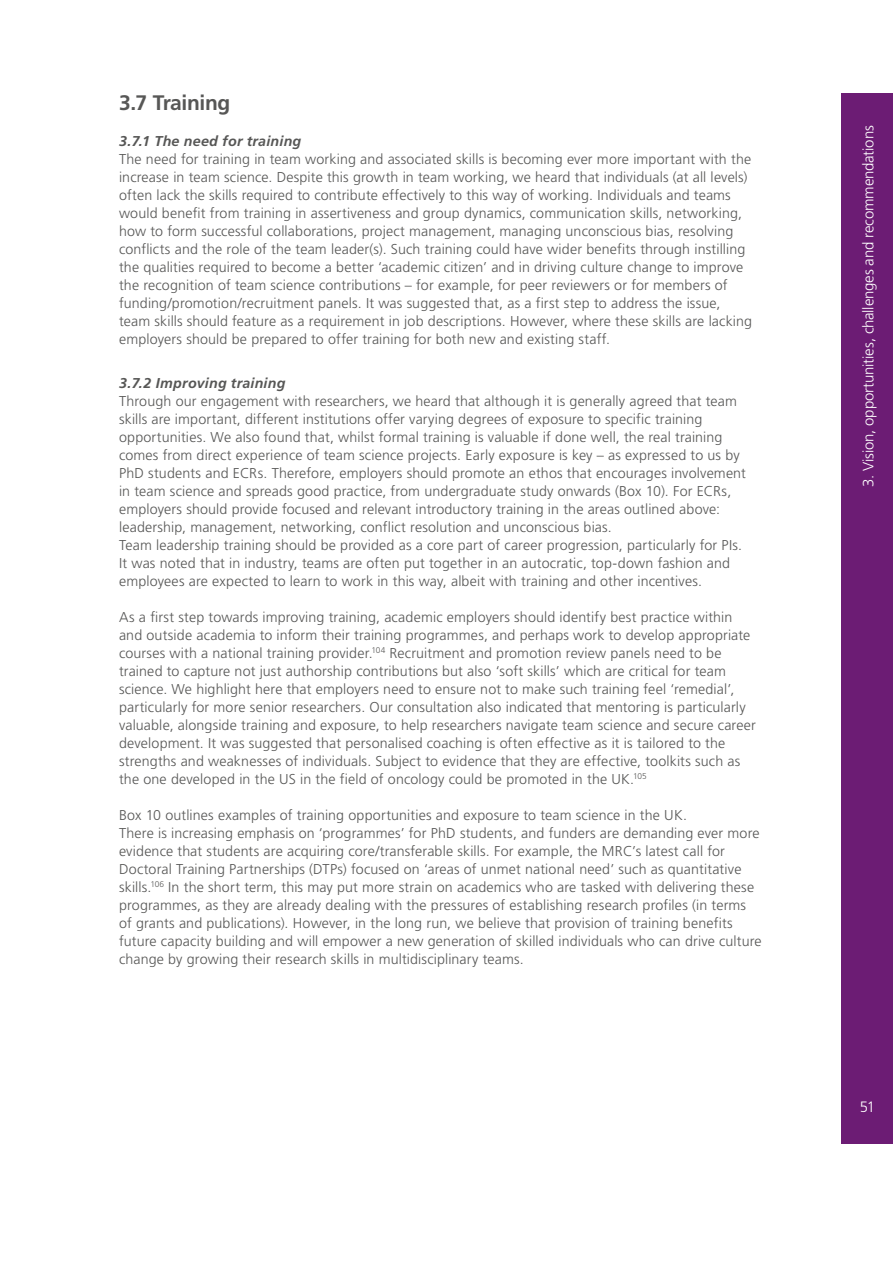
<style>
.page{position:relative;width:893px;height:1263px;background:#fff}
.page>*{position:absolute;margin:0;border:0;box-sizing:border-box;transform-origin:0 0}
.t1{font:700 21px "Frutiger";letter-spacing:-.02em;color:#575756}
.t2{font:300 15px "Frutiger";letter-spacing:-.01em;color:#fff}
.t3{font:300 14.25px/18px "Frutiger";letter-spacing:.01em;color:#575756}
.t4{font:italic 700 14.25px "Frutiger";letter-spacing:.015em;color:#575756}
</style>
<div class="page">
<div style="left:842px;top:94px;width:51px;height:1050px;background:#6c1c74"></div>
<h1 class="t1" style="left:119px;top:90px;width:113px">3.7 Training</h1>
<p class="t4" style="left:119px;top:133px;width:184px">3.7.1 The need for training</p>
<p class="t3" style="left:119px;top:150px;width:635px">The need for training in team working and associated skills is becoming ever more important with the increase in team science. Despite this growth in team working, we heard that individuals (at all levels) often lack the skills required to contribute effectively to this way of working. Individuals and teams would benefit from training in assertiveness and group dynamics, communication skills, networking, how to form successful collaborations, project management, managing unconscious bias, resolving conflicts and the role of the team leader(s). Such training could have wider benefits through instilling the qualities required to become a better ‘academic citizen’ and in driving culture change to improve the recognition of team science contributions – for example, for peer reviewers or for members of funding/promotion/recruitment panels. It was suggested that, as a first step to address the issue, team skills should feature as a requirement in job descriptions. However, where these skills are lacking employers should be prepared to offer training for both new and existing staff.</p>
<p class="t4" style="left:119px;top:374px;width:168px">3.7.2 Improving training</p>
<p class="t3" style="left:119px;top:392px;width:628px">Through our engagement with researchers, we heard that although it is generally agreed that team skills are important, different institutions offer varying degrees of exposure to specific training opportunities. We also found that, whilst formal training is valuable if done well, the real training comes from direct experience of team science projects. Early exposure is key – as expressed to us by PhD students and ECRs. Therefore, employers should promote an ethos that encourages involvement in team science and spreads good practice, from undergraduate study onwards (Box 10). For ECRs, employers should provide focused and relevant introductory training in the areas outlined above: leadership, management, networking, conflict resolution and unconscious bias.<br>Team leadership training should be provided as a core part of career progression, particularly for PIs.<br>It was noted that in industry, teams are often put together in an autocratic, top-down fashion and employees are expected to learn to work in this way, albeit with training and other incentives.</p>
<p class="t3" style="left:119px;top:607px;width:638px">As a first step towards improving training, academic employers should identify best practice within and outside academia to inform their training programmes, and perhaps work to develop appropriate courses with a national training provider.<sup>104</sup> Recruitment and promotion review panels need to be trained to capture not just authorship contributions but also ‘soft skills’ which are critical for team science. We highlight here that employers need to ensure not to make such training feel ‘remedial’, particularly for more senior researchers. Our consultation also indicated that mentoring is particularly valuable, alongside training and exposure, to help researchers navigate team science and secure career development. It was suggested that personalised coaching is often effective as it is tailored to the strengths and weaknesses of individuals. Subject to evidence that they are effective, toolkits such as the one developed in the US in the field of oncology could be promoted in the UK.<sup>105</sup></p>
<p class="t3" style="left:119px;top:806px;width:644px">Box 10 outlines examples of training opportunities and exposure to team science in the UK.<br>There is increasing emphasis on ‘programmes’ for PhD students, and funders are demanding ever more evidence that students are acquiring core/transferable skills. For example, the MRC’s latest call for Doctoral Training Partnerships (DTPs) focused on ‘areas of unmet national need’ such as quantitative skills.<sup>106</sup> In the short term, this may put more strain on academics who are tasked with delivering these programmes, as they are already dealing with the pressures of establishing research profiles (in terms of grants and publications). However, in the long run, we believe that provision of training benefits future capacity building and will empower a new generation of skilled individuals who can drive culture change by growing their research skills in multidisciplinary teams.</p>
<p class="t2" style="left:860px;top:487px;width:363px;rotate:-90deg">3. Vision, opportunities, challenges and recommendations</p>
<p class="t2" style="left:860px;top:1098px;width:17px">51</p>
</div>
